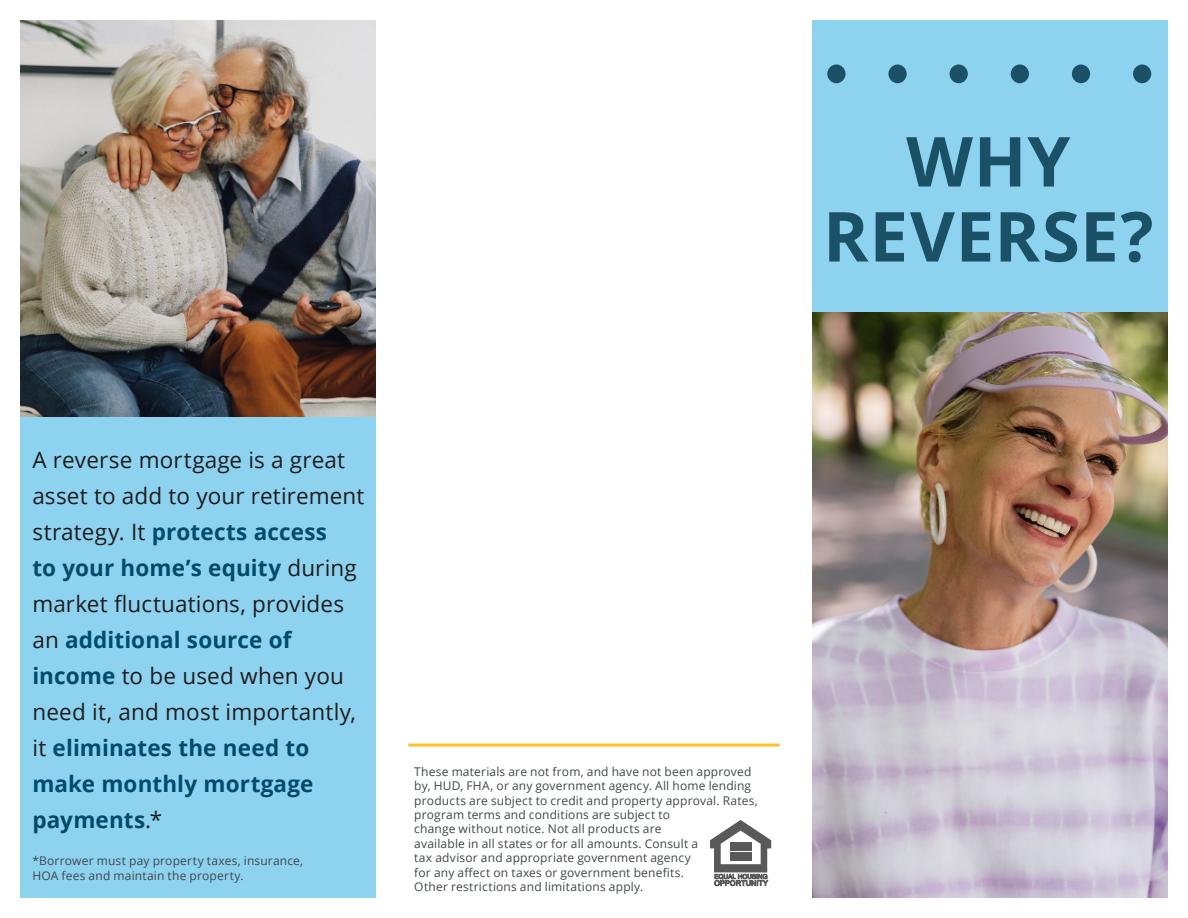
<style>
.page{position:relative;width:1188px;height:918px;background:#fff}
.page>*{position:absolute;margin:0;border:0;box-sizing:border-box;transform-origin:0 0}
.t1{font:700 69px/75px "Open Sans";letter-spacing:.01em;color:#1b5166;text-align:center}
.t2{font:22.5px/36px "Open Sans";letter-spacing:.005em;color:#201d1e}
.t3{font:12px/14.4px "Open Sans";letter-spacing:.015em;color:#404749}
.s1{font-weight:700;color:#004b6c}
</style>
<div class="page">
<div style="left:812px;top:20px;width:356px;height:878px;background:#8dd3f0"></div>
<div style="left:20px;top:20px;width:356px;height:878px;background:#8dd3f0"></div>
<svg style="left:710px;top:820px;width:61px;height:66px"></svg>
<hr style="left:408px;top:744px;width:372px;height:3px;background:#fec128">
<img style="left:812px;top:312px;width:356px;height:586px">
<img style="left:20px;top:20px;width:356px;height:397px">
<div style="left:827px;top:64px;width:19px;height:19px;background:#1b5166;border-radius:50%"></div>
<div style="left:888px;top:64px;width:19px;height:19px;background:#1b5166;border-radius:50%"></div>
<div style="left:950px;top:64px;width:18px;height:19px;background:#1b5166;border-radius:50%"></div>
<div style="left:1011px;top:64px;width:18px;height:19px;background:#1b5166;border-radius:50%"></div>
<div style="left:1072px;top:64px;width:18px;height:19px;background:#1b5166;border-radius:50%"></div>
<div style="left:1133px;top:64px;width:18px;height:19px;background:#1b5166;border-radius:50%"></div>
<p class="t1" style="left:823px;top:122px;width:332px">WHY<br>REVERSE?</p>
<p class="t2" style="left:32px;top:441px;width:334px">A reverse mortgage is a great asset to add to your retirement strategy. It <span class="s1">protects access<br>to your home’s equity</span> during market fluctuations, provides an <span class="s1">additional source of income</span> to be used when you need it, and most importantly, it <span class="s1">eliminates the need to make monthly mortgage payments</span>.*</p>
<p class="t3" style="left:32px;top:853px;width:272px">*Borrower must pay property taxes, insurance,<br>HOA fees and maintain the property.</p>
<p class="t3" style="left:414px;top:764px;width:345px">These materials are not from, and have not been approved by, HUD, FHA, or any government agency. All home lending products are subject to credit and property approval. Rates, program terms and conditions are subject to<br>change without notice. Not all products are<br>available in all states or for all amounts. Consult a<br>tax advisor and appropriate government agency<br>for any affect on taxes or government benefits.<br>Other restrictions and limitations apply.</p>
</div>
